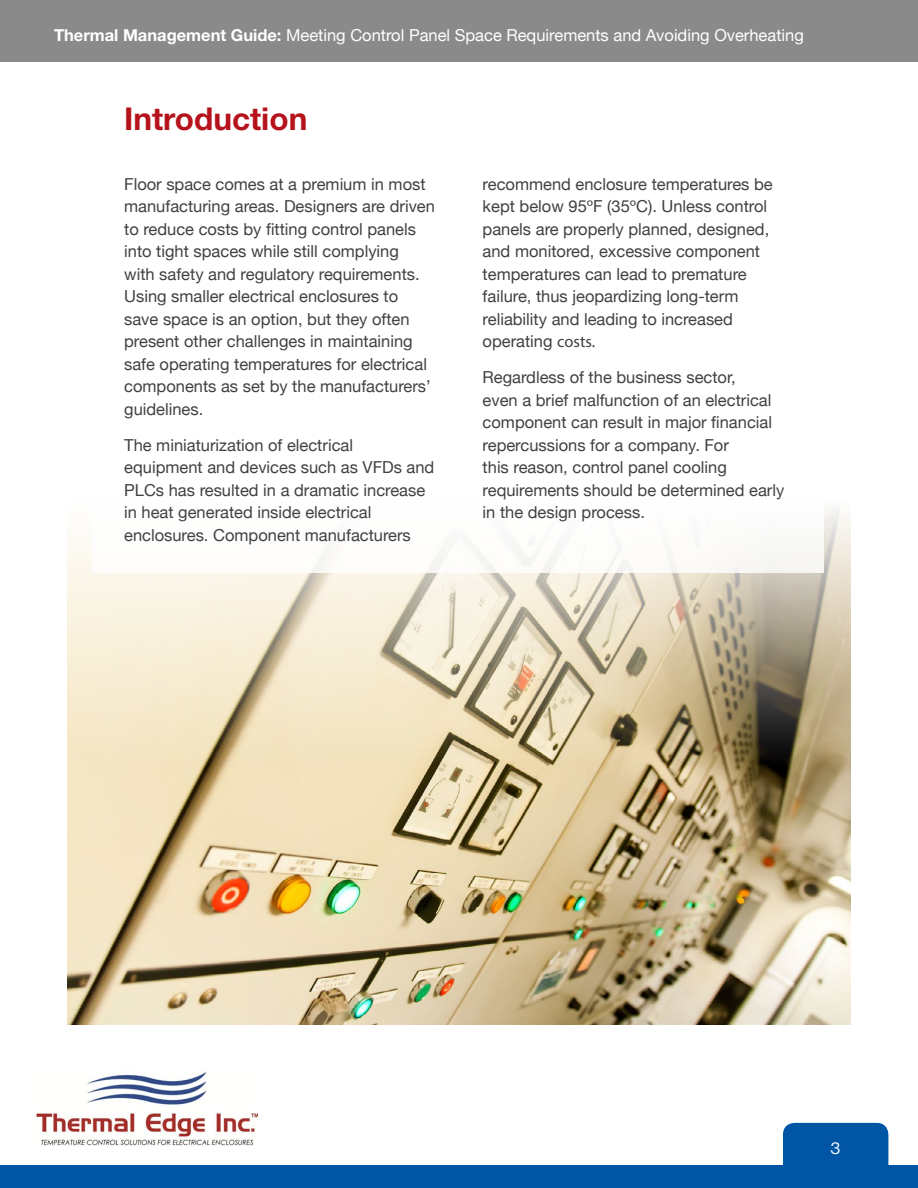
<style>
.page{position:relative;width:918px;height:1188px;background:#fff}
.page>*{position:absolute;margin:0;border:0;box-sizing:border-box;transform-origin:0 0}
.t1{font:700 31.5px "Helvetica Neue";color:#b6121b}
.t2{font:18px "Helvetica Rmn";color:#fff}
.t3{font:16.5px/22.5px "Helvetica Neue";color:#414042}
.t4{font:16.5px "Helvetica Neue";color:#fff}
.s1{font-weight:700}
.s2{font-family:"Myriad Pro"}
</style>
<div class="page">
<div style="left:0;top:1165px;width:918px;height:23px;background:#0055a5"></div>
<div style="left:783px;top:1123px;width:105px;height:42px;background:#0055a5"></div>
<img style="left:36px;top:1072px;width:222px;height:74px">
<div style="left:0;top:0;width:918px;height:61px;background:#8a8a8b"></div>
<img style="left:68px;top:765px;width:782px;height:259px">
<svg style="left:67px;top:510px;width:784px;height:255px;background:#daceb4"></svg>
<div style="left:93px;top:333px;width:731px;height:239px;background:#fff"></div>
<p class="t4" style="left:54px;top:23px;width:751px"><span class="s1">Thermal Management Guide:</span> Meeting Control Panel Space Requirements and Avoiding Overheating</p>
<h1 class="t1" style="left:124px;top:99px;width:185px">Introduction</h1>
<p class="t3" style="left:124px;top:173px;width:312px">Floor space comes at a premium in most manufacturing areas. Designers are driven to reduce costs by fitting control panels into tight spaces while still complying<br>with safety and regulatory requirements.<br>Using smaller electrical enclosures to save space is an option, but they often present other challenges in maintaining safe operating temperatures for electrical components as set by the manufacturers’ guidelines.</p>
<p class="t3" style="left:124px;top:434px;width:312px">The miniaturization of electrical equipment and devices such as VFDs and PLCs has resulted in a dramatic increase in heat generated inside electrical enclosures. Component manufacturers</p>
<p class="t3" style="left:483px;top:174px;width:292px">recommend enclosure temperatures be kept below 95ºF (35ºC). Unless control panels are properly planned, designed, and monitored, excessive component temperatures can lead to premature failure, thus jeopardizing long-term reliability and leading to increased operating <span class="s2">costs.</span></p>
<p class="t3" style="left:483px;top:367px;width:303px">Regardless of the business sector,<br>even a brief malfunction of an electrical component can result in major financial repercussions for a company. For<br>this reason, control panel cooling requirements should be determined early in the design process.</p>
<p class="t2" style="left:830px;top:1136px;width:12px">3</p>
</div>
